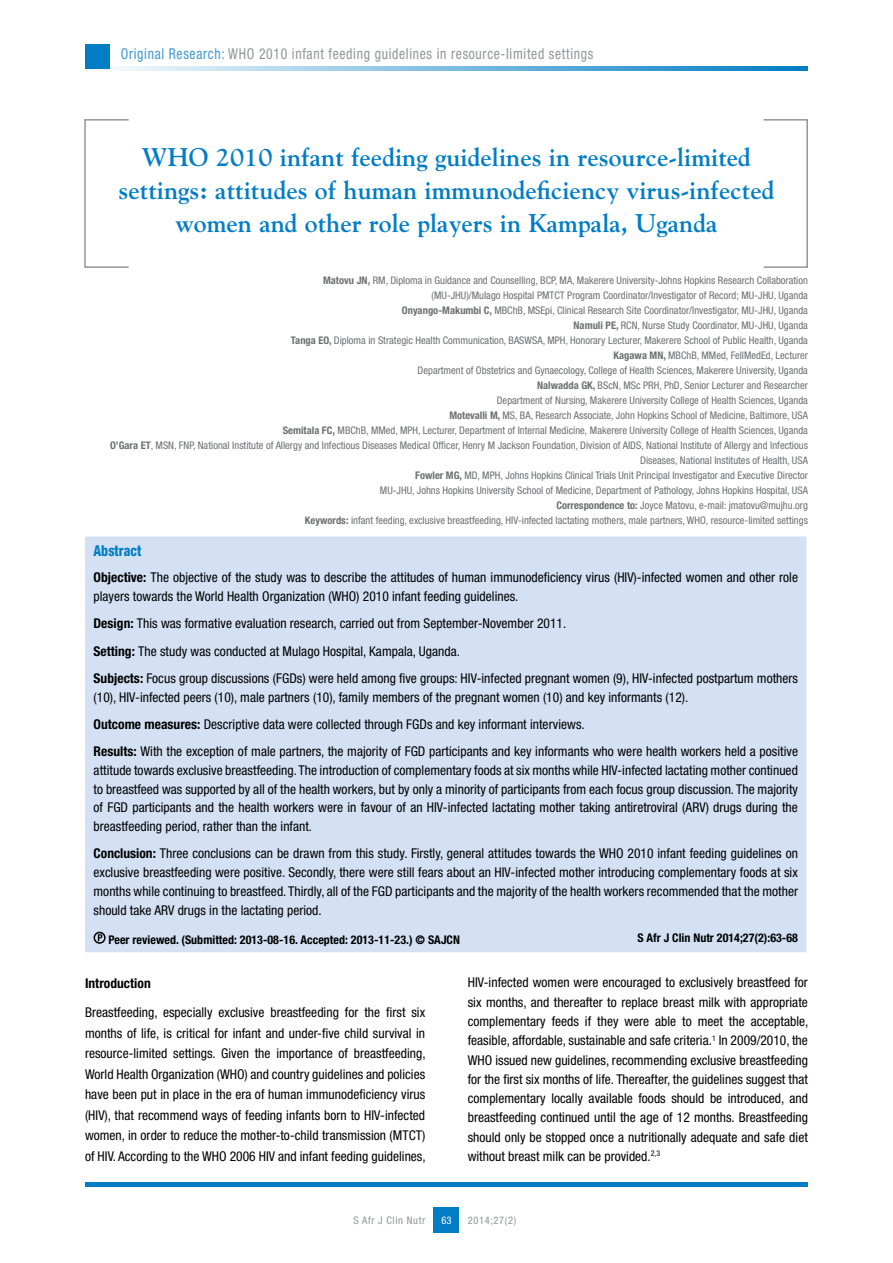
<style>
.page{position:relative;width:893px;height:1263px;background:#fff}
.page>*{position:absolute;margin:0;border:0;box-sizing:border-box;transform-origin:0 0}
.t1{font:700 25.5px/33px "Goudy";color:#007dc5;text-align:center}
.t2{font:condensed 15px "Helvetica Neue LT Std";letter-spacing:.05em;color:#939598;scale:.91 1}
.t3{font:800 condensed 15px "Helvetica Neue LT Std";color:#007dc5;scale:.9 1}
.t4{font:condensed 13.5px/19.4px "Helvetica Neue LT Std";color:#000;text-align:justify}
.t5{font:700 condensed 13.5px "Helvetica Neue LT Std";color:#000}
.t6{font:700 condensed 12px "Helvetica Neue LT Std";color:#000}
.t7{font:condensed 10.5px/15px "Helvetica Neue LT Std";color:#6d6e71;text-align:right}
.t8{font:condensed 10.5px "Helvetica Neue LT Std";letter-spacing:.06em;color:#939598}
.t9{font:condensed 10.5px "Helvetica Neue LT Std";color:#fff}
.s1{color:#4198d3}
.s2{font-weight:700}
</style>
<div class="page">
<div style="left:434px;top:1208px;width:25px;height:25px;background:#007dc5"></div>
<div style="left:85px;top:1182px;width:723px;height:5px;background:#007dc5"></div>
<svg style="left:85px;top:66px;width:723px;height:5px;background:#7bbbe0"></svg>
<div style="left:763px;top:119px;width:45px;height:149px;border:2px solid #939598"></div>
<div style="left:84px;top:119px;width:45px;height:149px;border:2px solid #939598"></div>
<div style="left:85px;top:44px;width:24px;height:24px;background:#007dc5"></div>
<div style="left:85px;top:536px;width:721px;height:416px;background:#d4e1f4"></div>
<div style="left:94px;top:932px;width:12px;height:12px;border:2px solid #000;border-radius:50%"></div>
<svg style="left:98px;top:934px;width:4px;height:7px"></svg>
<p class="t2" style="left:121px;top:45px;width:521px"><span class="s1">Original Research:</span> WHO 2010 infant feeding guidelines in resource-limited settings</p>
<h1 class="t1" style="left:118px;top:140px;width:658px">WHO 2010 infant feeding guidelines in resource-limited settings: attitudes of human immunodeficiency virus-infected women and other role players in Kampala, Uganda</h1>
<p class="t7" style="left:110px;top:272px;width:699px"><span class="s2">Matovu JN,</span> RM, Diploma in Guidance and Counselling, BCP, MA, Makerere University-Johns Hopkins Research Collaboration<br>(MU-JHU)/Mulago Hospital PMTCT Program Coordinator/Investigator of Record; MU-JHU, Uganda<br><span class="s2">Onyango-Makumbi C,</span> MBChB, MSEpi, Clinical Research Site Coordinator/Investigator, MU-JHU, Uganda<br><span class="s2">Namuli PE,</span> RCN, Nurse Study Coordinator, MU-JHU, Uganda<br><span class="s2">Tanga EO,</span> Diploma in Strategic Health Communication, BASWSA, MPH, Honorary Lecturer, Makerere School of Public Health, Uganda<br><span class="s2">Kagawa MN,</span> MBChB, MMed, FellMedEd, Lecturer<br>Department of Obstetrics and Gynaecology, College of Health Sciences, Makerere University, Uganda<br><span class="s2">Nalwadda GK,</span> BScN, MSc PRH, PhD, Senior Lecturer and Researcher<br>Department of Nursing, Makerere University College of Health Sciences, Uganda<br><span class="s2">Motevalli M,</span> MS, BA, Research Associate, John Hopkins School of Medicine, Baltimore, USA<br><span class="s2">Semitala FC,</span> MBChB, MMed, MPH, Lecturer, Department of Internal Medicine, Makerere University College of Health Sciences, Uganda<br><span class="s2">O’Gara ET</span>, MSN, FNP, National Institute of Allergy and Infectious Diseases Medical Officer, Henry M Jackson Foundation, Division of AIDS, National Institute of Allergy and Infectious Diseases, National Institutes of Health, USA<br><span class="s2">Fowler MG,</span> MD, MPH, Johns Hopkins Clinical Trials Unit Principal Investigator and Executive Director<br>MU-JHU, Johns Hopkins University School of Medicine, Department of Pathology, Johns Hopkins Hospital, USA<br><span class="s2">Correspondence to:</span> Joyce Matovu, e-mail: jmatovu@mujhu.org<br><span class="s2">Keywords:</span> infant feeding, exclusive breastfeeding, HIV-infected lactating mothers, male partners, WHO, resource-limited settings</p>
<p class="t3" style="left:94px;top:541px;width:55px">Abstract</p>
<p class="t4" style="left:94px;top:568px;width:706px;line-height:18.8px"><span class="s2">Objective:</span> The objective of the study was to describe the attitudes of human immunodeficiency virus (HIV)-infected women and other role players towards the World Health Organization (WHO) 2010 infant feeding guidelines.</p>
<p class="t4" style="left:94px;top:610px;width:706px;line-height:27.3px;text-align:left"><span class="s2">Design:</span> This was formative evaluation research, carried out from September-November 2011.<br><span class="s2">Setting:</span> The study was conducted at Mulago Hospital, Kampala, Uganda.<br><span class="s2">Subjects:</span> Focus group discussions (FGDs) were held among five groups: HIV-infected pregnant women (9), HIV-infected postpartum mothers</p>
<p class="t4" style="left:94px;top:683px;width:706px;line-height:27.3px;text-align:left">(10), HIV-infected peers (10), male partners (10), family members of the pregnant women (10) and key informants (12).<br><span class="s2">Outcome measures:</span> Descriptive data were collected through FGDs and key informant interviews.<br><span class="s2">Results:</span> With the exception of male partners, the majority of FGD participants and key informants who were health workers held a positive</p>
<p class="t4" style="left:94px;top:761px;width:706px;line-height:18.8px">attitude towards exclusive breastfeeding. The introduction of complementary foods at six months while HIV-infected lactating mother continued to breastfeed was supported by all of the health workers, but by only a minority of participants from each focus group discussion. The majority of FGD participants and the health workers were in favour of an HIV-infected lactating mother taking antiretroviral (ARV) drugs during the breastfeeding period, rather than the infant.</p>
<p class="t4" style="left:94px;top:844px;width:706px;line-height:18.8px"><span class="s2">Conclusion:</span> Three conclusions can be drawn from this study. Firstly, general attitudes towards the WHO 2010 infant feeding guidelines on exclusive breastfeeding were positive. Secondly, there were still fears about an HIV-infected mother introducing complementary foods at six months while continuing to breastfeed. Thirdly, all of the FGD participants and the majority of the health workers recommended that the mother should take ARV drugs in the lactating period.</p>
<p class="t6" style="left:109px;top:932px;width:353px">Peer reviewed. (Submitted: 2013-08-16. Accepted: 2013-11-23.) © SAJCN</p>
<p class="t6" style="left:637px;top:930px;width:162px">S Afr J Clin Nutr 2014;27(2):63-68</p>
<p class="t5" style="left:85px;top:975px;width:67px">Introduction</p>
<p class="t4" style="left:85px;top:1002px;width:342px;line-height:20.5px">Breastfeeding, especially exclusive breastfeeding for the first six months of life, is critical for infant and under-five child survival in resource-limited settings. Given the importance of breastfeeding, World Health Organization (WHO) and country guidelines and policies have been put in place in the era of human immunodeficiency virus (HIV), that recommend ways of feeding infants born to HIV-infected women, in order to reduce the mother-to-child transmission (MTCT) of HIV. According to the WHO 2006 HIV and infant feeding guidelines,</p>
<p class="t4" style="left:468px;top:973px;width:342px">HIV-infected women were encouraged to exclusively breastfeed for six months, and thereafter to replace breast milk with appropriate complementary feeds if they were able to meet the acceptable, feasible, affordable, sustainable and safe criteria.<sup>1</sup> In 2009/2010, the WHO issued new guidelines, recommending exclusive breastfeeding for the first six months of life. Thereafter, the guidelines suggest that complementary locally available foods should be introduced, and breastfeeding continued until the age of 12 months. Breastfeeding should only be stopped once a nutritionally adequate and safe diet without breast milk can be provided.<sup>2,3</sup></p>
<p class="t8" style="left:354px;top:1214px;width:73px">S Afr J Clin Nutr</p>
<p class="t8" style="left:468px;top:1214px;width:50px">2014;27(2)</p>
<p class="t9" style="left:441px;top:1214px;width:12px">63</p>
</div>
